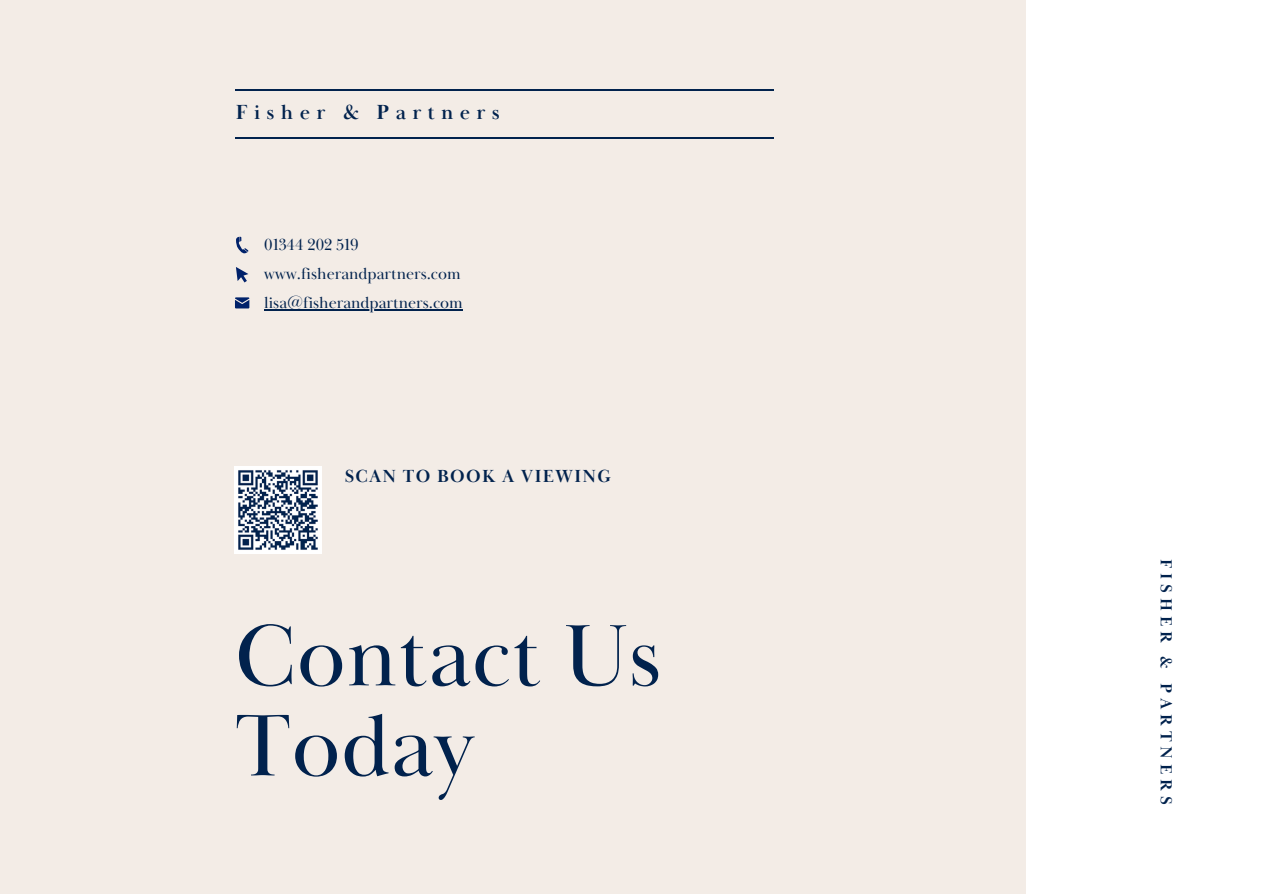
<style>
.page{position:relative;width:1263px;height:894px;background:#fff}
.page>*{position:absolute;margin:0;border:0;box-sizing:border-box;transform-origin:0 0}
.t1{font:90px/90px "Baskerville Display PT";letter-spacing:.005em;color:#01224d}
.t2{font:700 21px "Baskerville Display PT";letter-spacing:.3em;color:#01224d}
.t3{font:700 18px "Baskerville Display PT";letter-spacing:.07em;color:#01224d}
.t4{font:16.5px "Baskerville Display PT";color:#01224d}
.t5{font:700 16.5px "Baskerville Display PT";letter-spacing:.3em;color:#01224d}
</style>
<div class="page">
<div style="left:0;top:0;width:1026px;height:893px;background:#f3ece6"></div>
<hr style="left:235px;top:89px;width:539px;height:1px;background:#01224d">
<hr style="left:235px;top:137px;width:539px;height:1px;background:#01224d">
<svg style="left:236px;top:236px;width:12px;height:17px"></svg>
<svg style="left:235px;top:297px;width:14px;height:11px"></svg>
<svg style="left:236px;top:267px;width:12px;height:15px"></svg>
<hr style="left:264px;top:309px;width:199px;height:1px;background:#01224d">
<img style="left:235px;top:466px;width:87px;height:87px">
<h2 class="t2" style="left:236px;top:100px;width:265px">Fisher &amp; Partners</h2>
<p class="t4" style="left:264px;top:234px;width:96px">01344 202 519</p>
<p class="t4" style="left:264px;top:263px;width:198px">www.fisherandpartners.com</p>
<p class="t4" style="left:264px;top:292px;width:200px">lisa@fisherandpartners.com</p>
<p class="t3" style="left:345px;top:464px;width:268px">SCAN TO BOOK A VIEWING</p>
<p class="t1" style="left:235px;top:614px;width:428px">Contact Us<br>Today</p>
<p class="t5" style="left:1176px;top:558px;width:247px;rotate:90deg">FISHER &amp; PARTNERS</p>
</div>
